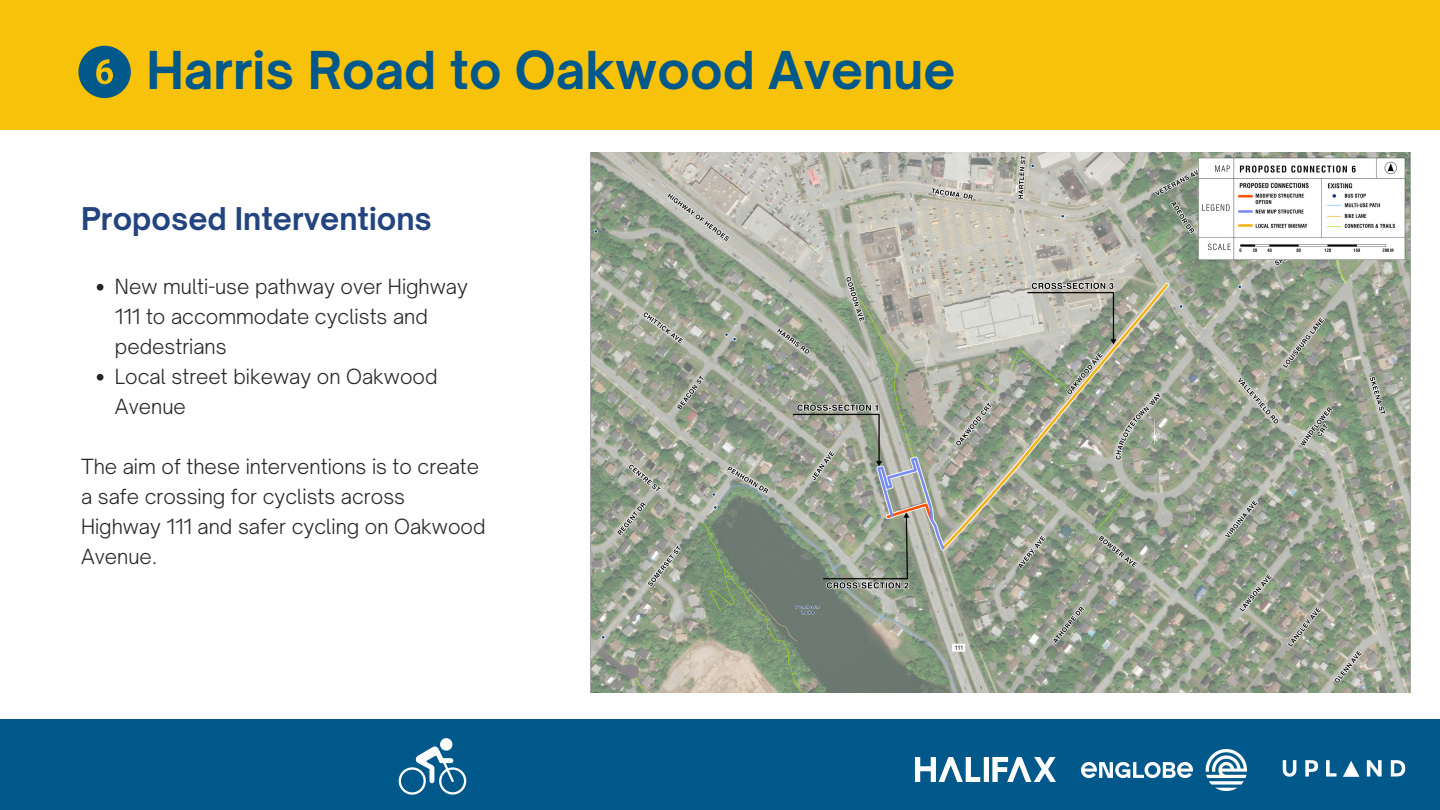
<style>
.page{position:relative;width:1440px;height:810px;background:#fff}
.page>*{position:absolute;margin:0;border:0;box-sizing:border-box;transform-origin:0 0}
.t1{font:700 50px "Open Sauce One";color:#00588b}
.t2{font:700 30px "Open Sauce One";color:#23447f}
.t3{font:300 20px/30px "Open Sauce One";color:#25282a}
</style>
<div class="page">
<div style="left:0;top:720px;width:1440px;height:90px;background:#00588b"></div>
<img style="left:915px;top:758px;width:141px;height:24px">
<img style="left:1282px;top:760px;width:124px;height:17px">
<img style="left:1082px;top:749px;width:164px;height:42px">
<img style="left:590px;top:153px;width:821px;height:540px">
<div style="left:0;top:0;width:1440px;height:130px;background:#f9c20a"></div>
<svg style="left:97px;top:284px;width:7px;height:7px"></svg>
<svg style="left:97px;top:374px;width:7px;height:7px"></svg>
<svg style="left:78px;top:46px;width:53px;height:52px"></svg>
<svg style="left:399px;top:738px;width:67px;height:57px"></svg>
<p class="t1" style="left:146px;top:39px;width:811px">Harris Road to Oakwood Avenue</p>
<p class="t2" style="left:81px;top:200px;width:352px">Proposed Interventions</p>
<h1 class="t3" style="left:115px;top:271px;width:354px">New multi-use pathway over Highway<br>111 to accommodate cyclists and pedestrians</h1>
<h2 class="t3" style="left:115px;top:361px;width:324px">Local street bikeway on Oakwood<br>Avenue</h2>
<p class="t3" style="left:81px;top:451px;width:406px">The aim of these interventions is to create a safe crossing for cyclists across<br>Highway 111 and safer cycling on Oakwood<br>Avenue.</p>
</div>
